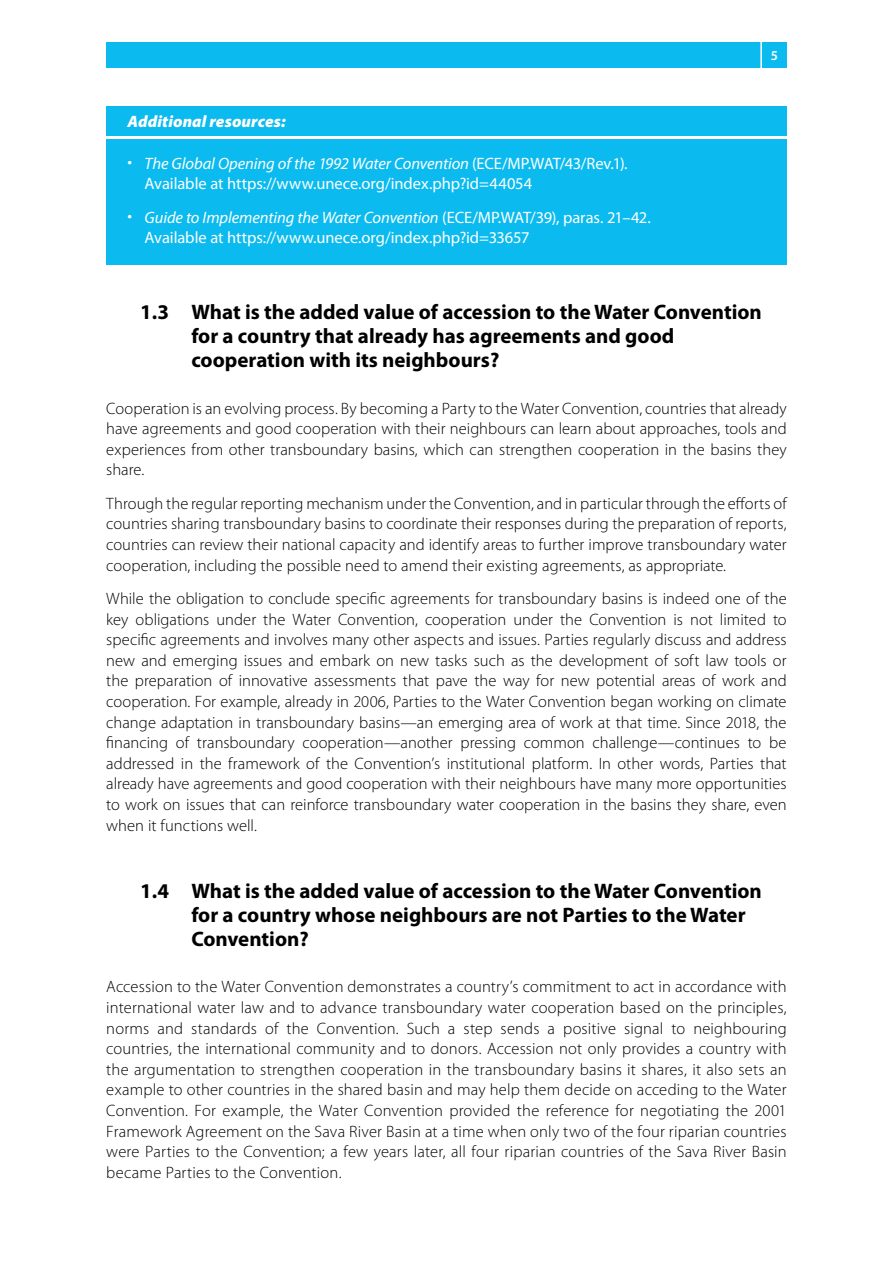
<style>
.page{position:relative;width:893px;height:1263px;background:#fff}
.page>*{position:absolute;margin:0;border:0;box-sizing:border-box;transform-origin:0 0}
.t1{font:700 21px/24.3px "Myriad Pro";color:#000}
.t2{font:300 16.5px/20.5px "Myriad Pro";letter-spacing:.005em;color:#000;text-align:justify}
.t3{font:16.5px/20.5px "Myriad Pro";letter-spacing:-.005em;color:#fff}
.t4{font:italic 900 16.5px "Myriad Pro";letter-spacing:.005em;color:#fff}
.t5{font:600 13.5px "Myriad Pro";color:#fff}
.s1{font-style:italic}
</style>
<div class="page">
<div style="left:762px;top:43px;width:25px;height:25px;background:#0bbbef"></div>
<div style="left:106px;top:43px;width:655px;height:25px;background:#0bbbef"></div>
<hr style="left:760px;top:36px;width:2px;height:50px;background:#fff">
<div style="left:106px;top:106px;width:681px;height:29px;background:#0bbbef"></div>
<div style="left:106px;top:139px;width:681px;height:71px;background:#0bbbef"></div>
<div style="left:106px;top:193px;width:681px;height:71px;background:#0bbbef"></div>
<p class="t4" style="left:128px;top:110px;width:160px">Additional resources:</p>
<p class="t3" style="left:145px;top:153px;width:485px;text-indent:-17px">• <span class="s1">The Global Opening of the 1992 Water Convention</span> (ECE/MP.WAT/43/Rev.1).<br>Available at https://www.unece.org/index.php?id=44054</p>
<p class="t3" style="left:145px;top:207px;width:508px;text-indent:-17px">• <span class="s1">Guide to Implementing the Water Convention</span> (ECE/MP.WAT/39), paras. 21–42.<br>Available at https://www.unece.org/index.php?id=33657</p>
<p class="t5" style="left:771px;top:47px;width:9px">5</p>
<p class="t1" style="left:191px;top:299px;width:572px;text-indent:-51px">1.3 What is the added value of accession to the Water Convention for a country that already has agreements and good cooperation with its neighbours?</p>
<p class="t2" style="left:106px;top:398px;width:682px">Cooperation is an evolving process. By becoming a Party to the Water Convention, countries that already have agreements and good cooperation with their neighbours can learn about approaches, tools and experiences from other transboundary basins, which can strengthen cooperation in the basins they share.</p>
<p class="t2" style="left:106px;top:493px;width:682px">Through the regular reporting mechanism under the Convention, and in particular through the efforts of countries sharing transboundary basins to coordinate their responses during the preparation of reports, countries can review their national capacity and identify areas to further improve transboundary water cooperation, including the possible need to amend their existing agreements, as appropriate.</p>
<p class="t2" style="left:106px;top:588px;width:682px">While the obligation to conclude specific agreements for transboundary basins is indeed one of the key obligations under the Water Convention, cooperation under the Convention is not limited to specific agreements and involves many other aspects and issues. Parties regularly discuss and address new and emerging issues and embark on new tasks such as the development of soft law tools or the preparation of innovative assessments that pave the way for new potential areas of work and cooperation. For example, already in 2006, Parties to the Water Convention began working on climate change adaptation in transboundary basins—an emerging area of work at that time. Since 2018, the financing of transboundary cooperation—another pressing common challenge—continues to be addressed in the framework of the Convention’s institutional platform. In other words, Parties that already have agreements and good cooperation with their neighbours have many more opportunities to work on issues that can reinforce transboundary water cooperation in the basins they share, even when it functions well.</p>
<p class="t1" style="left:191px;top:878px;width:572px;text-indent:-51px">1.4 What is the added value of accession to the Water Convention for a country whose neighbours are not Parties to the Water<br>Convention?</p>
<p class="t2" style="left:106px;top:976px;width:682px">Accession to the Water Convention demonstrates a country’s commitment to act in accordance with international water law and to advance transboundary water cooperation based on the principles, norms and standards of the Convention. Such a step sends a positive signal to neighbouring countries, the international community and to donors. Accession not only provides a country with the argumentation to strengthen cooperation in the transboundary basins it shares, it also sets an example to other countries in the shared basin and may help them decide on acceding to the Water Convention. For example, the Water Convention provided the reference for negotiating the 2001<br>Framework Agreement on the Sava River Basin at a time when only two of the four riparian countries were Parties to the Convention; a few years later, all four riparian countries of the Sava River Basin became Parties to the Convention.</p>
</div>
